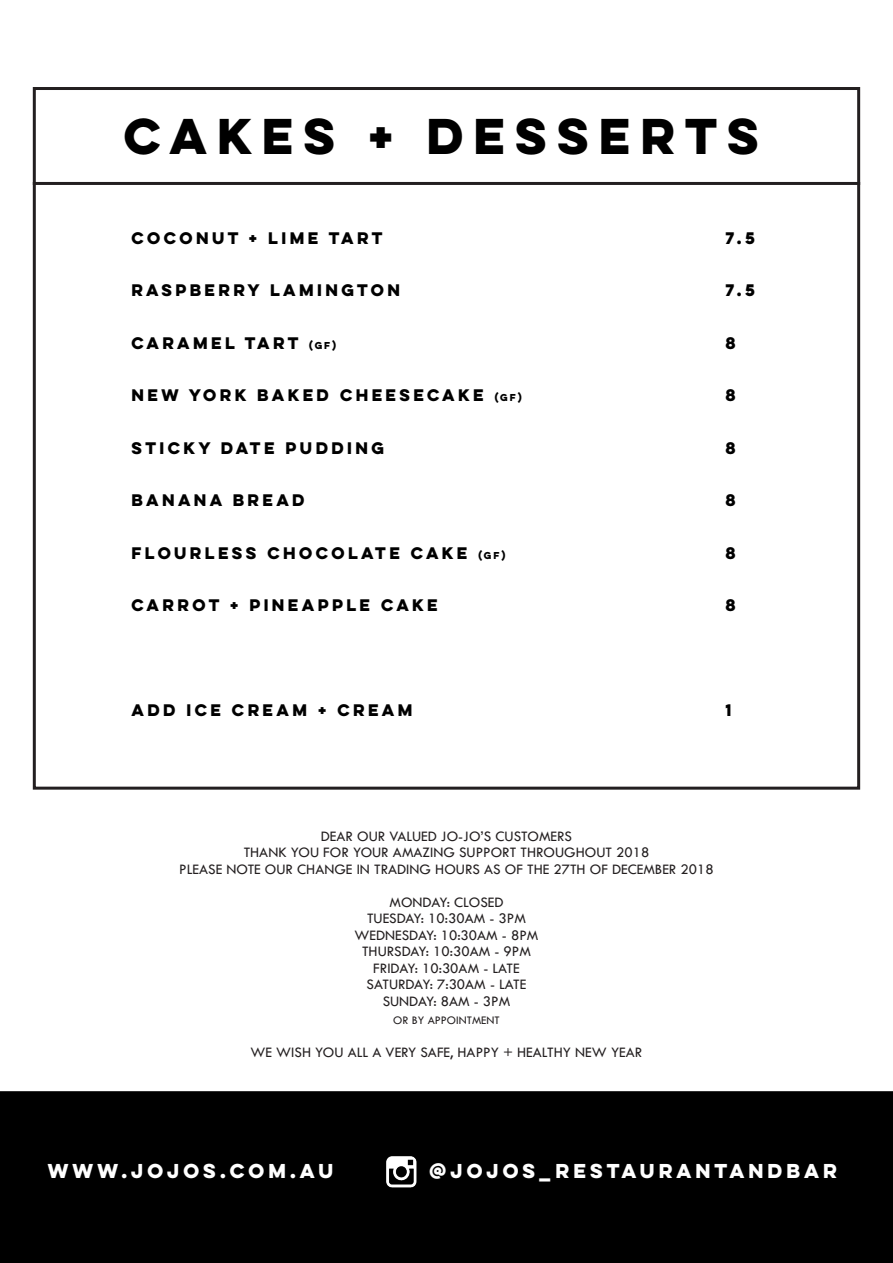
<style>
.page{position:relative;width:893px;height:1263px;background:#fff}
.page>*{position:absolute;margin:0;border:0;box-sizing:border-box;transform-origin:0 0}
.t1{font:700 45px "Lulo Clean One";color:#000}
.t2{font:700 18px "Lulo Clean One";color:#fff}
.t3{font:15px "Tw Cen";color:#231f20}
.t4{font:700 15px "Lulo Clean One";color:#000}
.t5{font:12px "Tw Cen";color:#231f20}
.s1{font-size:9px}
</style>
<div class="page">
<hr style="left:33px;top:182px;width:827px;height:3px;background:#231f20">
<div style="left:33px;top:87px;width:827px;height:703px;border:3px solid #231f20"></div>
<div style="left:0;top:1091px;width:893px;height:172px;background:#000"></div>
<img style="left:384px;top:1153px;width:35px;height:35px">
<p class="t1" style="left:124px;top:102px;width:647px">CAKES + DESSERTS</p>
<p class="t4" style="left:131px;top:226px;width:256px">COCONUT + LIME TART</p>
<p class="t4" style="left:725px;top:226px;width:34px">7.5</p>
<p class="t4" style="left:131px;top:279px;width:274px">RASPBERRY LAMINGTON</p>
<p class="t4" style="left:725px;top:279px;width:34px">7.5</p>
<p class="t4" style="left:131px;top:331px;width:208px">CARAMEL TART <span class="s1">(GF)</span></p>
<p class="t4" style="left:725px;top:331px;width:15px">8</p>
<p class="t4" style="left:131px;top:384px;width:394px">NEW YORK BAKED CHEESECAKE <span class="s1">(GF)</span></p>
<p class="t4" style="left:725px;top:384px;width:15px">8</p>
<p class="t4" style="left:131px;top:436px;width:257px">STICKY DATE PUDDING</p>
<p class="t4" style="left:725px;top:436px;width:15px">8</p>
<p class="t4" style="left:131px;top:489px;width:178px">BANANA BREAD</p>
<p class="t4" style="left:725px;top:489px;width:15px">8</p>
<p class="t4" style="left:131px;top:541px;width:377px">FLOURLESS CHOCOLATE CAKE <span class="s1">(GF)</span></p>
<p class="t4" style="left:725px;top:541px;width:15px">8</p>
<p class="t4" style="left:131px;top:594px;width:311px">CARROT + PINEAPPLE CAKE</p>
<p class="t4" style="left:725px;top:594px;width:15px">8</p>
<p class="t4" style="left:131px;top:699px;width:286px">ADD ICE CREAM + CREAM</p>
<p class="t4" style="left:725px;top:699px;width:11px">1</p>
<p class="t3" style="left:321px;top:827px;width:253px">DEAR OUR VALUED JO-JO’S CUSTOMERS</p>
<p class="t3" style="left:244px;top:843px;width:407px">THANK YOU FOR YOUR AMAZING SUPPORT THROUGHOUT 2018</p>
<p class="t3" style="left:179px;top:860px;width:536px">PLEASE NOTE OUR CHANGE IN TRADING HOURS AS OF THE 27TH OF DECEMBER 2018</p>
<p class="t3" style="left:389px;top:893px;width:116px">MONDAY: CLOSED</p>
<p class="t3" style="left:367px;top:909px;width:160px">TUESDAY: 10:30AM - 3PM</p>
<p class="t3" style="left:355px;top:926px;width:185px">WEDNESDAY: 10:30AM - 8PM</p>
<p class="t3" style="left:362px;top:942px;width:170px">THURSDAY: 10:30AM - 9PM</p>
<p class="t3" style="left:373px;top:959px;width:148px">FRIDAY: 10:30AM - LATE</p>
<p class="t3" style="left:367px;top:975px;width:161px">SATURDAY: 7:30AM - LATE</p>
<p class="t3" style="left:383px;top:992px;width:129px">SUNDAY: 8AM - 3PM</p>
<p class="t5" style="left:393px;top:1012px;width:108px">OR BY APPOINTMENT</p>
<p class="t3" style="left:251px;top:1043px;width:393px">WE WISH YOU ALL A VERY SAFE, HAPPY + HEALTHY NEW YEAR</p>
<p class="t2" style="left:48px;top:1157px;width:291px">WWW.JOJOS.COM.AU</p>
<p class="t2" style="left:429px;top:1157px;width:413px">@JOJOS_RESTAURANTANDBAR</p>
</div>
